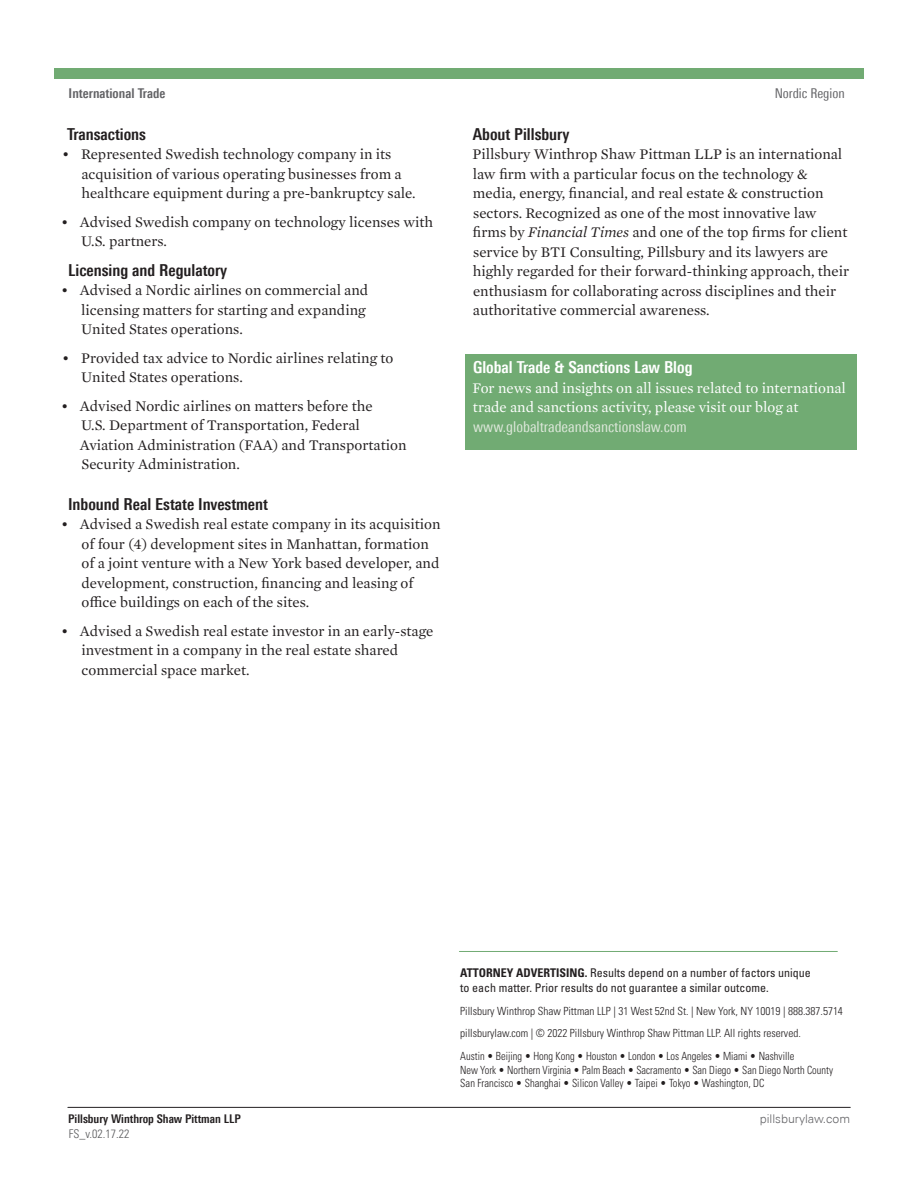
<style>
.page{position:relative;width:918px;height:1188px;background:#fff}
.page>*{position:absolute;margin:0;border:0;box-sizing:border-box;transform-origin:0 0}
.Body_-_Header_1{font:700 condensed 16.5px "Univers Next Pro";color:#231f20}
.Body_-_Header_1-2{font:700 condensed 16.5px "Univers Next Pro";color:#fff}
.Body_-_Main{font:15px/19.5px "Mercury Text G1";color:#231f20}
.Body_-_Main-2{font:15px/19.5px "Mercury Text G1";color:#fff}
.t1{font:700 condensed 13.5px "Univers Next Pro";color:#636366}
.t2{font:condensed 13.5px "Univers Next Pro";color:#636366}
.t3{font:condensed 12px/15px "Univers LT Std";color:#231f20}
.t4{font:700 condensed 12px "Univers Next Pro";color:#231f20}
.t5{font:300 12px "Univers Next Pro";color:#636366}
.t6{font:300 condensed 12px "Univers LT Std";color:#57585a}
.t7{font:300 condensed 11.25px/22.8px "Univers LT Std";color:#231f20}
.t8{font:300 condensed 11.25px/13.5px "Univers LT Std";color:#231f20;scale:.92 1}
.s1{font-style:italic}
.s2{font-family:"Univers Next Pro";font-stretch:condensed;color:#dee8db}
.s3{font-weight:700}
</style>
<div class="page">
<hr style="left:459px;top:951px;width:378px;height:1px;background:#71ab73">
<div style="left:466px;top:354px;width:391px;height:37px;background:#71ab73"></div>
<div style="left:466px;top:374px;width:391px;height:75px;background:#71ab73"></div>
<hr style="left:68px;top:1107px;width:782px;height:1px;background:#231f20">
<div style="left:54px;top:68px;width:810px;height:11px;background:#71ab73"></div>
<p class="t1" style="left:69px;top:85px;width:98px">International Trade</p>
<p class="t2" style="left:775px;top:86px;width:72px">Nordic Region</p>
<p class="Body_-_Header_1" style="left:67px;top:124px;width:80px">Transactions</p>
<p class="Body_-_Main" style="left:81px;top:144px;width:336px;text-indent:-19px">• Represented Swedish technology company in its acquisition of various operating businesses from a healthcare equipment during a pre-bankruptcy sale.</p>
<p class="Body_-_Main" style="left:81px;top:211px;width:354px;text-indent:-20px">• Advised Swedish company on technology licenses with<br>U.S. partners.</p>
<p class="Body_-_Header_1" style="left:68px;top:260px;width:161px">Licensing and Regulatory</p>
<p class="Body_-_Main" style="left:81px;top:280px;width:289px;text-indent:-20px">• Advised a Nordic airlines on commercial and licensing matters for starting and expanding<br>United States operations.</p>
<p class="Body_-_Main" style="left:81px;top:347px;width:314px;text-indent:-19px">• Provided tax advice to Nordic airlines relating to<br>United States operations.</p>
<p class="Body_-_Main" style="left:80px;top:395px;width:328px;text-indent:-19px">• Advised Nordic airlines on matters before the<br>U.S. Department of Transportation, Federal Aviation Administration (FAA) and Transportation Security Administration.</p>
<p class="Body_-_Header_1" style="left:68px;top:494px;width:201px">Inbound Real Estate Investment</p>
<p class="Body_-_Main" style="left:82px;top:514px;width:361px;text-indent:-20px">• Advised a Swedish real estate company in its acquisition of four (4) development sites in Manhattan, formation of a joint venture with a New York based developer, and development, construction, financing and leasing of office buildings on each of the sites.</p>
<p class="Body_-_Main" style="left:81px;top:620px;width:353px;text-indent:-20px">• Advised a Swedish real estate investor in an early-stage investment in a company in the real estate shared commercial space market.</p>
<p class="Body_-_Header_1" style="left:473px;top:124px;width:98px">About Pillsbury</p>
<p class="Body_-_Main" style="left:473px;top:144px;width:378px">Pillsbury Winthrop Shaw Pittman LLP is an international law firm with a particular focus on the technology &amp; media, energy, financial, and real estate &amp; construction sectors. Recognized as one of the most innovative law firms by <span class="s1">Financial Times</span> and one of the top firms for client service by BTI Consulting, Pillsbury and its lawyers are highly regarded for their forward-thinking approach, their enthusiasm for collaborating across disciplines and their authoritative commercial awareness.</p>
<p class="Body_-_Header_1-2" style="left:473px;top:358px;width:221px">Global Trade &amp; Sanctions Law Blog</p>
<p class="Body_-_Main-2" style="left:473px;top:377px;width:375px">For news and insights on all issues related to international trade and sanctions activity, please visit our blog at <span class="s2">www.globaltradeandsanctionslaw.com</span></p>
<p class="t4" style="left:68px;top:1111px;width:174px">Pillsbury Winthrop Shaw Pittman LLP</p>
<p class="t6" style="left:69px;top:1127px;width:62px">FS_v.02.17.22</p>
<p class="t3" style="left:460px;top:965px;width:352px"><span class="s3">ATTORNEY ADVERTISING.</span> Results depend on a number of factors unique to each matter. Prior results do not guarantee a similar outcome.</p>
<p class="t7" style="left:460px;top:999px;width:384px">Pillsbury Winthrop Shaw Pittman LLP | 31 West 52nd St. | New York, NY 10019 | 888.387.5714 pillsburylaw.com | © 2022 Pillsbury Winthrop Shaw Pittman LLP. All rights reserved.<br>Austin • Beijing • Hong Kong • Houston • London • Los Angeles • Miami • Nashville</p>
<p class="t8" style="left:460px;top:1063px;width:407px">New York • Northern Virginia • Palm Beach • Sacramento • San Diego • San Diego North County<br>San Francisco • Shanghai • Silicon Valley • Taipei • Tokyo • Washington, DC</p>
<p class="t5" style="left:760px;top:1112px;width:92px">pillsburylaw.com</p>
</div>
